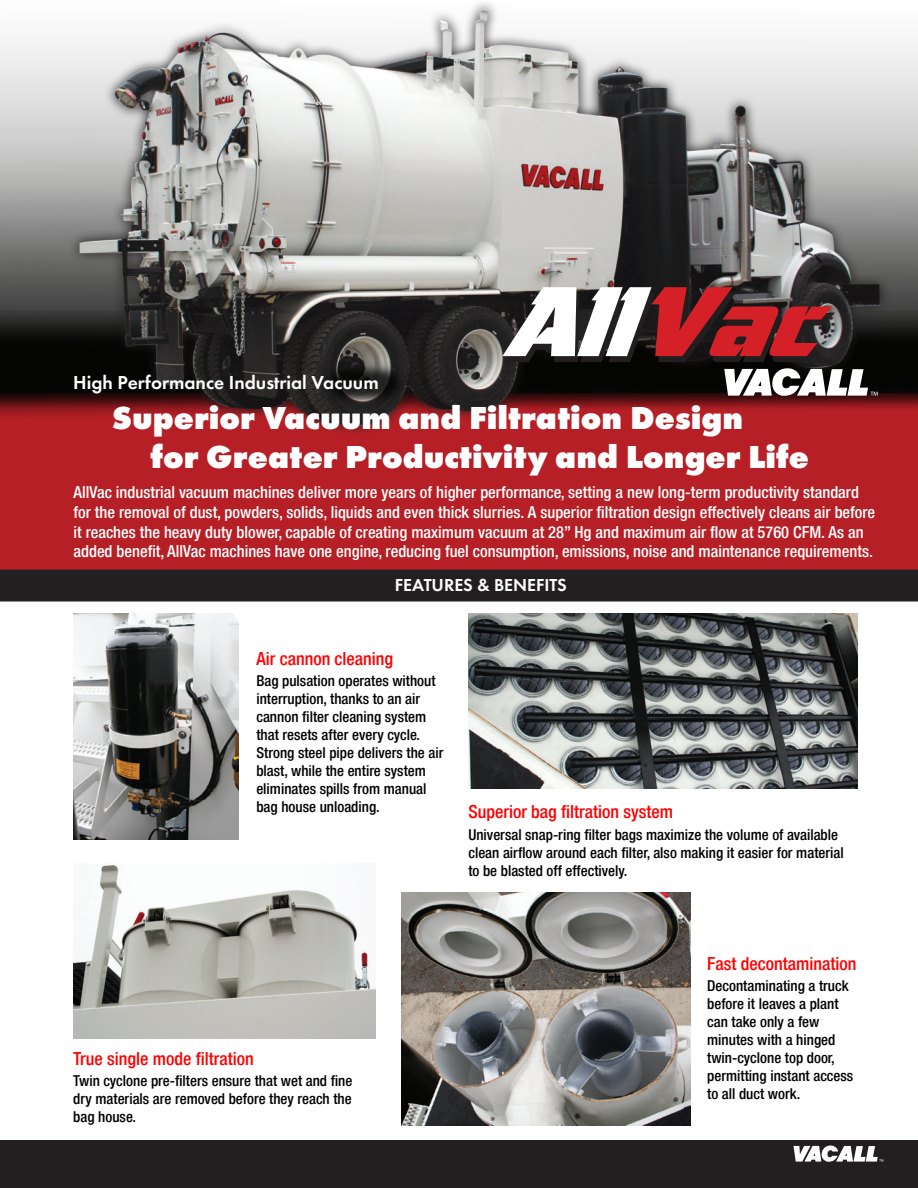
<style>
.page{position:relative;width:918px;height:1188px;background:#fff}
.page>*{position:absolute;margin:0;border:0;box-sizing:border-box;transform-origin:0 0}
.t1{font:800 33px "Futura PT";color:#fff}
.t2{font:600 19.5px "Futura PT";color:#fff}
.t3{font:500 condensed 18px "Helvetica Neue LT";color:#f00}
.t4{font:600 18px "Futura PT";color:#fff}
.t5{font:500 condensed 16.5px/19.8px "Helvetica Neue LT";color:#fff}
.t6{font:500 condensed 15px/18px "Helvetica Neue LT";color:#000}
</style>
<div class="page">
<img style="left:0;top:39px;width:918px;height:271px">
<div style="left:0;top:394px;width:918px;height:176px;background:#b61f26"></div>
<div style="left:0;top:570px;width:918px;height:32px;background:#231f20"></div>
<div style="left:0;top:1140px;width:918px;height:48px;background:#231f20"></div>
<img style="left:0;top:310px;width:918px;height:107px">
<img style="left:70px;top:2px;width:821px;height:431px">
<svg style="left:793px;top:1145px;width:91px;height:18px"></svg>
<svg style="left:724px;top:368px;width:154px;height:30px"></svg>
<svg style="left:502px;top:287px;width:333px;height:75px"></svg>
<img style="left:468px;top:613px;width:390px;height:176px">
<img style="left:73px;top:614px;width:165px;height:226px">
<img style="left:74px;top:865px;width:301px;height:173px">
<img style="left:401px;top:892px;width:289px;height:234px">
<p class="t2" style="left:73px;top:370px;width:307px">High Performance Industrial Vacuum</p>
<p class="t1" style="left:112px;top:397px;width:633px">Superior Vacuum and Filtration Design</p>
<p class="t1" style="left:150px;top:436px;width:660px">for Greater Productivity and Longer Life</p>
<p class="t5" style="left:74px;top:482px;width:803px">AllVac industrial vacuum machines deliver more years of higher performance, setting a new long-term productivity standard for the removal of dust, powders, solids, liquids and even thick slurries. A superior filtration design effectively cleans air before it reaches the heavy duty blower, capable of creating maximum vacuum at 28” Hg and maximum air flow at 5760 CFM. As an added benefit, AllVac machines have one engine, reducing fuel consumption, emissions, noise and maintenance requirements.</p>
<p class="t4" style="left:395px;top:574px;width:173px">FEATURES &amp; BENEFITS</p>
<p class="t3" style="left:256px;top:648px;width:138px">Air cannon cleaning</p>
<p class="t6" style="left:256px;top:671px;width:189px">Bag pulsation operates without interruption, thanks to an air cannon filter cleaning system that resets after every cycle.<br>Strong steel pipe delivers the air blast, while the entire system eliminates spills from manual bag house unloading.</p>
<p class="t3" style="left:468px;top:801px;width:206px">Superior bag filtration system</p>
<p class="t6" style="left:468px;top:825px;width:377px">Universal snap-ring filter bags maximize the volume of available clean airflow around each filter, also making it easier for material to be blasted off effectively.</p>
<p class="t3" style="left:73px;top:1048px;width:182px">True single mode filtration</p>
<p class="t6" style="left:73px;top:1071px;width:281px;text-align:justify">Twin cyclone pre-filters ensure that wet and fine dry materials are removed before they reach the bag house.</p>
<p class="t3" style="left:707px;top:953px;width:151px">Fast decontamination</p>
<p class="t6" style="left:707px;top:977px;width:148px">Decontaminating a truck before it leaves a plant can take only a few minutes with a hinged twin-cyclone top door, permitting instant access to all duct work.</p>
</div>
